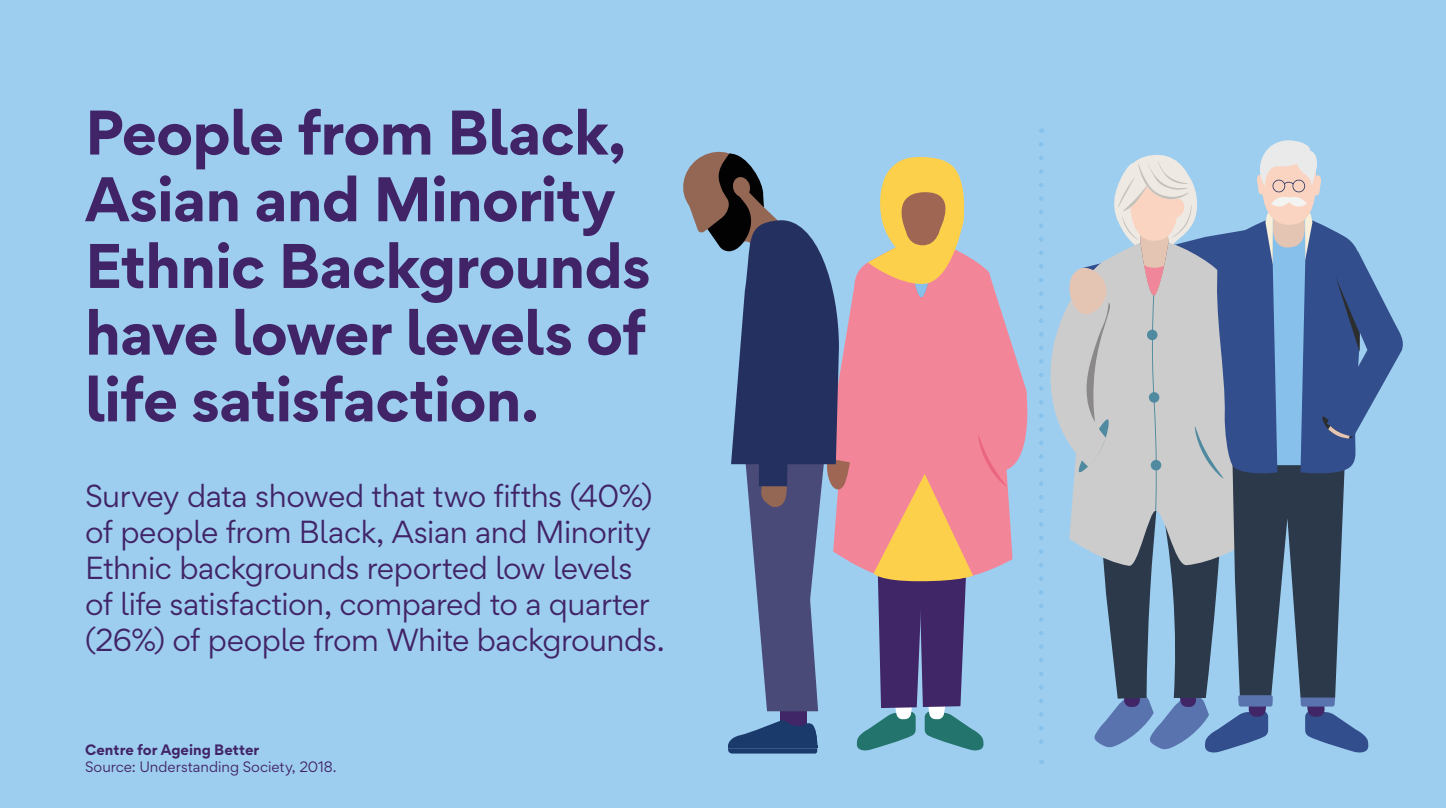
<style>
.page{position:relative;width:1446px;height:808px;background:#9eceef}
.page>*{position:absolute;margin:0;border:0;box-sizing:border-box;transform-origin:0 0}
.t1{font:700 56.25px/66.8px "Gordita";letter-spacing:-.015em;color:#412468}
.t2{font:28.5px/36px "Gordita";letter-spacing:-.015em;color:#412468}
.t3{font:13.5px "Gordita";color:#412468}
.t4{font:700 13.5px "Gordita";letter-spacing:.005em;color:#412468}
</style>
<div class="page">
<svg style="left:683px;top:128px;width:720px;height:636px"></svg>
<h1 class="t1" style="left:85px;top:98px;width:567px">People from Black,<br>Asian and Minority<br>Ethnic Backgrounds have lower levels of life satisfaction.</h1>
<p class="t2" style="left:85px;top:477px;width:581px">Survey data showed that two fifths (40%) of people from Black, Asian and Minority Ethnic backgrounds reported low levels of life satisfaction, compared to a quarter (26%) of people from White backgrounds.</p>
<p class="t4" style="left:85px;top:739px;width:176px">Centre for Ageing Better</p>
<p class="t3" style="left:85px;top:757px;width:253px">Source: Understanding Society, 2018.</p>
</div>
